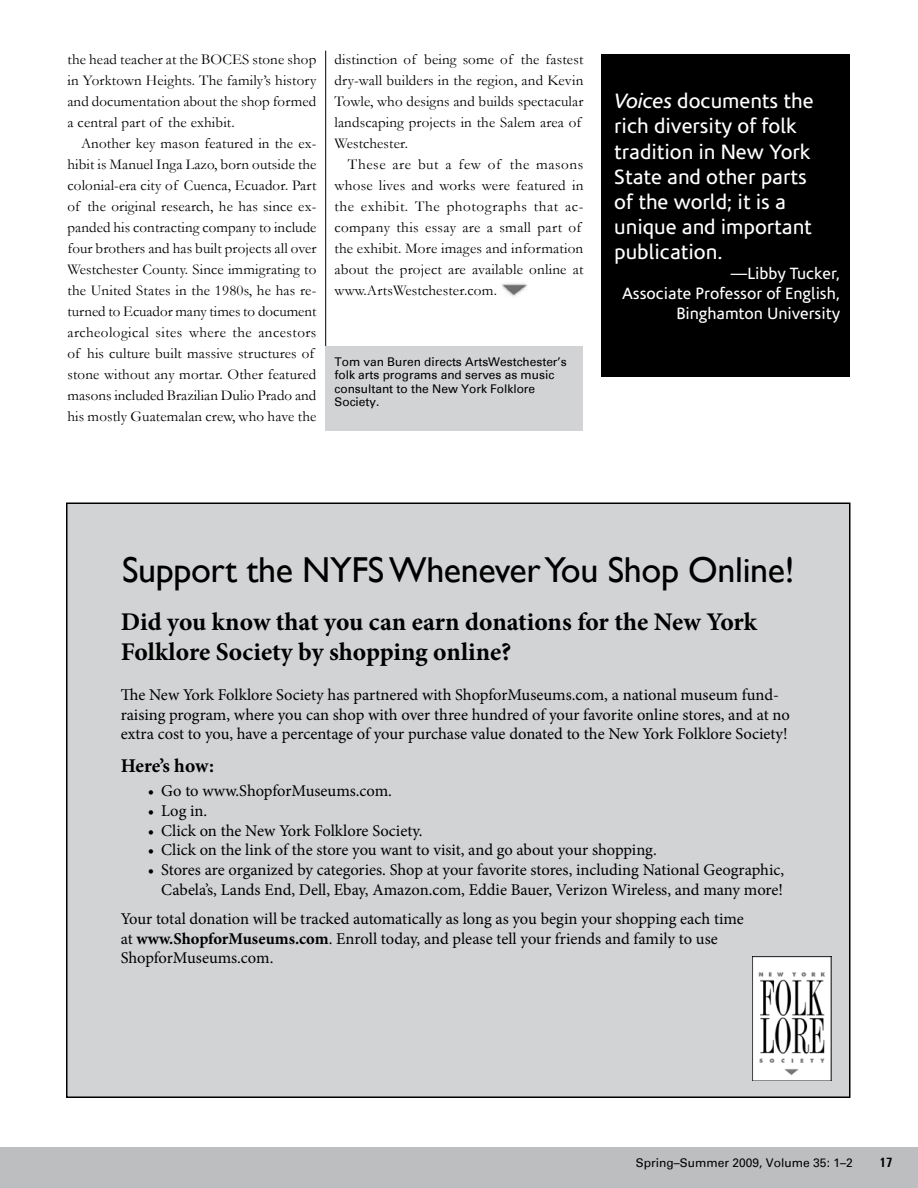
<style>
.page{position:relative;width:918px;height:1188px;background:#fff}
.page>*{position:absolute;margin:0;border:0;box-sizing:border-box;transform-origin:0 0}
.t1{font:36px "Gill Sans";letter-spacing:-.01em;color:#000}
.t2{font:700 25.5px/30.6px "Minion Pro";color:#000}
.t3{font:21px/25.2px "Corisande";color:#fff}
.t4{font:700 19.5px "Minion Pro";letter-spacing:-.005em;color:#000}
.t5{font:16.5px/19.8px "Minion Pro";letter-spacing:-.005em;color:#000}
.t6{font:16.5px/19.8px "Corisande";color:#fff;text-align:right}
.t7{font:15px/21px "Garamond";letter-spacing:.01em;color:#000}
.t8{font:700 13.5px "Univers Condensed";color:#000}
.t9{font:12px/13.5px "Univers";color:#000}
.s1{font-style:italic}
.s2{font-weight:700}
</style>
<div class="page">
<div style="left:0;top:1148px;width:918px;height:40px;background:#bcbec0"></div>
<hr style="left:325px;top:51px;width:1px;height:301px;background:#000">
<div style="left:326px;top:346px;width:257px;height:85px;background:#d1d3d4"></div>
<img style="left:501px;top:283px;width:26px;height:14px">
<div style="left:67px;top:503px;width:783px;height:594px;background:#d1d3d4"></div>
<img style="left:753px;top:957px;width:78px;height:124px">
<div style="left:602px;top:54px;width:248px;height:323px;background:#000"></div>
<p class="t7" style="left:68px;top:48px;width:250px;text-align:justify">the head teacher at the BOCES stone shop in Yorktown Heights. The family’s history and documentation about the shop formed a central part of the exhibit.</p>
<p class="t7" style="left:67px;top:132px;width:251px;text-indent:14px">Another key mason featured in the ex&shy;hibit is Manuel Inga Lazo, born outside the colonial-era city of Cuenca, Ecuador. Part of the original research, he has since ex&shy;panded his contracting company to include four brothers and has built projects all over Westchester County. Since immigrating to the United States in the 1980s, he has re&shy;turned to Ecuador many times to document archeological sites where the ancestors of his culture built massive structures of stone without any mortar. Other featured masons included Brazilian Dulio Prado and his mostly Guatemalan crew, who have the</p>
<p class="t7" style="left:334px;top:48px;width:250px">distinction of being some of the fastest dry-wall builders in the region, and Kevin Towle, who designs and builds spectacular landscaping projects in the Salem area of Westchester.</p>
<p class="t7" style="left:334px;top:153px;width:251px;text-indent:13px">These are but a few of the masons whose lives and works were featured in the exhibit. The photographs that ac&shy;company this essay are a small part of the exhibit. More images and information about the project are available online at www.ArtsWestchester.com.</p>
<p class="t9" style="left:334px;top:355px;width:234px">Tom van Buren directs ArtsWestchester’s folk arts programs and serves as music consultant to the New York Folklore<br>Society.</p>
<h3 class="t3" style="left:614px;top:89px;width:201px"><span class="s1">Voices</span> documents the rich diversity of folk tradition in New York<br>State and other parts of the world; it is a unique and important publication.</h3>
<p class="t6" style="left:622px;top:264px;width:219px">—Libby Tucker,<br>Associate Professor of English,<br>Binghamton University</p>
<h1 class="t1" style="left:122px;top:549px;width:674px">Support the NYFS Whenever You Shop Online!</h1>
<h2 class="t2" style="left:121px;top:606px;width:638px">Did you know that you can earn donations for the New York<br>Folklore Society by shopping online?</h2>
<p class="t5" style="left:121px;top:685px;width:671px">The New York Folklore Society has partnered with ShopforMuseums.com, a national museum fund&shy;raising program, where you can shop with over three hundred of your favorite online stores, and at no extra cost to you, have a percentage of your purchase value donated to the New York Folklore Society!</p>
<h3 class="t4" style="left:121px;top:752px;width:95px">Here’s how:</h3>
<p class="t5" style="left:148px;top:781px;width:246px">• Go to www.ShopforMuseums.com.</p>
<p class="t5" style="left:148px;top:801px;width:61px">• Log in.</p>
<p class="t5" style="left:148px;top:821px;width:276px">• Click on the New York Folklore Society.</p>
<p class="t5" style="left:148px;top:840px;width:511px">• Click on the link of the store you want to visit, and go about your shopping.</p>
<p class="t5" style="left:148px;top:860px;width:638px;text-align:right">• Stores are organized by categories. Shop at your favorite stores, including National Geographic,<br>Cabela’s, Lands End, Dell, Ebay, Amazon.com, Eddie Bauer, Verizon Wireless, and many more!</p>
<p class="t5" style="left:121px;top:909px;width:625px">Your total donation will be tracked automatically as long as you begin your shopping each time at <span class="s2">www.ShopforMuseums.com</span>. Enroll today, and please tell your friends and family to use<br>ShopforMuseums.com.</p>
<p class="t9" style="left:636px;top:1156px;width:218px">Spring–Summer 2009, Volume 35: 1–2</p>
<p class="t8" style="left:880px;top:1154px;width:14px">17</p>
</div>
